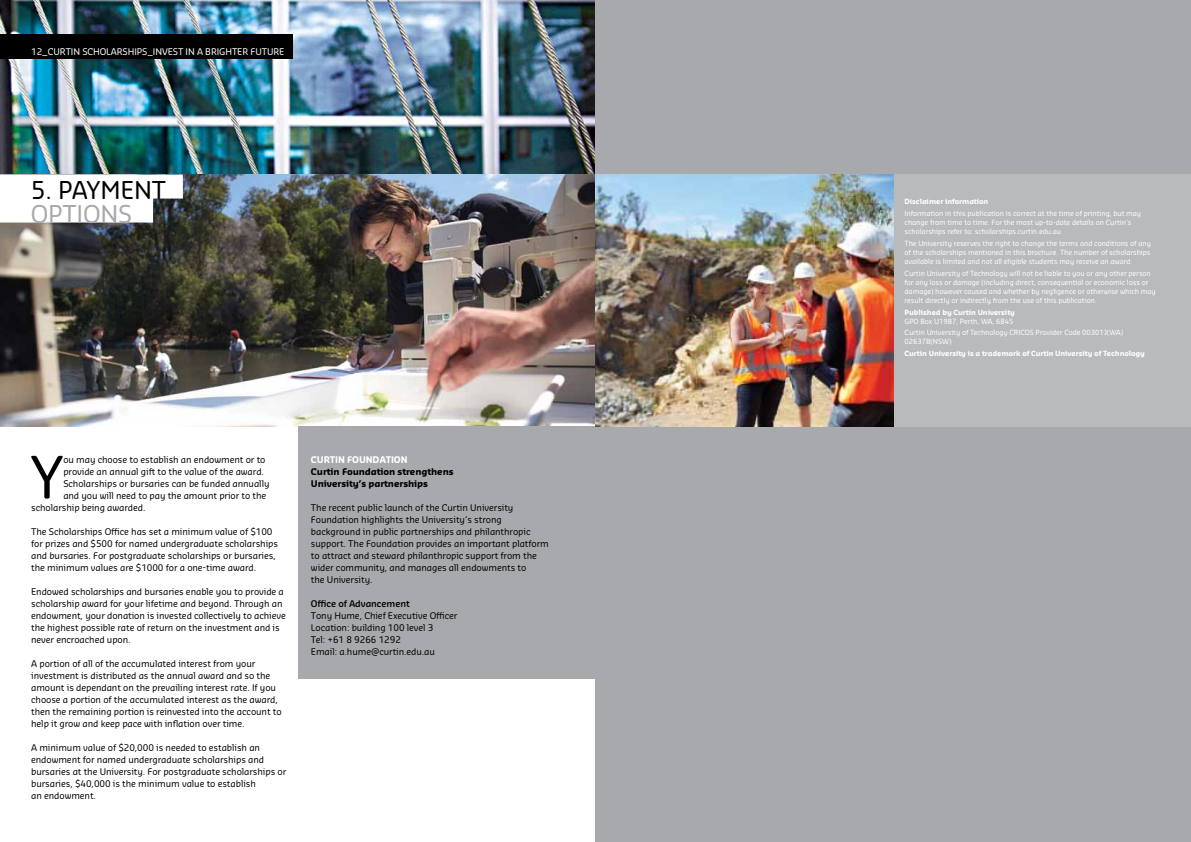
<style>
.page{position:relative;width:1191px;height:842px;background:#fff}
.page>*{position:absolute;margin:0;border:0;box-sizing:border-box;transform-origin:0 0}
.t1{font:57px "Sansa Soft Pro";color:#000}
.t2{font:24px "Sansa Soft Pro";color:#000}
.t3{font:24px "Sansa Soft Pro";color:#a7a9ac}
.t4{font:9px/12px "Sansa Soft Pro";letter-spacing:-.01em;color:#000}
.t5{font:700 9px/12px "Sansa Soft Pro";letter-spacing:-.01em;color:#000}
.t6{font:9px "Sansa Soft Pro";letter-spacing:-.01em;color:#fff}
.t7{font:600 9px "Sansa Soft Pro";letter-spacing:-.01em;color:#000}
.t8{font:700 9px "Sansa Soft Pro";letter-spacing:-.01em;color:#fff}
.t9{font:7px/9px "Sansa Soft Pro";letter-spacing:-.01em;color:#fff}
.t10{font:700 7px "Sansa Soft Pro";letter-spacing:-.01em;color:#fff}
</style>
<div class="page">
<img style="left:0;top:0;width:595px;height:175px">
<img style="left:0;top:175px;width:595px;height:252px">
<svg style="left:0;top:175px;width:183px;height:48px"></svg>
<div style="left:595px;top:0;width:596px;height:842px;background:#a7a9ac"></div>
<div style="left:298px;top:427px;width:297px;height:252px;background:#a7a9ac"></div>
<div style="left:595px;top:175px;width:596px;height:252px;background:#b9babc"></div>
<img style="left:595px;top:175px;width:298px;height:252px">
<div style="left:0;top:34px;width:292px;height:24px;background:#000"></div>
<p class="t6" style="left:31px;top:45px;width:87px">12_Curtin scholars</p>
<p class="t6" style="left:128px;top:45px;width:158px">hips_invest in a brighter future</p>
<h2 class="t2" style="left:31px;top:174px;width:120px">5. Payment</h2>
<h2 class="t3" style="left:31px;top:198px;width:16px">opt</h2>
<h2 class="t3" style="left:77px;top:198px;width:24px">ions</h2>
<h1 class="t1" style="left:30px;top:440px;width:36px">Y</h1>
<p class="t4" style="left:63px;top:453px;width:204px">ou may choose to establish an endowment or to</p>
<p class="t4" style="left:63px;top:465px;width:202px">provide an annual gift to the value of the award.</p>
<p class="t4" style="left:63px;top:477px;width:208px">Scholarships or bursaries can be funded annually</p>
<p class="t4" style="left:63px;top:489px;width:205px">and you will need to pay the amount prior to the</p>
<p class="t4" style="left:31px;top:501px;width:116px">scholarship being awarded.</p>
<p class="t4" style="left:31px;top:525px;width:248px">The Scholarships Office has set a minimum value of $100 for prizes and $500 for named undergraduate scholarships and bursaries. For postgraduate scholarships or bursaries, the minimum values are $1000 for a one-time award.</p>
<p class="t4" style="left:31px;top:585px;width:256px">Endowed scholarships and bursaries enable you to provide a scholarship award for your lifetime and beyond. Through an endowment, your donation is invested collectively to achieve the highest possible rate of return on the investment and is never encroached upon.</p>
<p class="t4" style="left:31px;top:657px;width:252px">A portion of all of the accumulated interest from your investment is distributed as the annual award and so the amount is dependant on the prevailing interest rate. If you choose a portion of the accumulated interest as the award, then the remaining portion is reinvested into the account to help it grow and keep pace with inflation over time.</p>
<p class="t4" style="left:31px;top:741px;width:257px">A minimum value of $20,000 is needed to establish an endowment for named undergraduate scholarships and bursaries at the U niversity. For postgraduate scholarships or bursaries, $40,000 is the minimum value to establish<br>an endowment.</p>
<p class="t8" style="left:311px;top:453px;width:98px">Curtin Foundation</p>
<p class="t5" style="left:311px;top:465px;width:144px">Curtin Foundation strengthens<br>U niversity’s partnerships</p>
<p class="t4" style="left:311px;top:501px;width:239px">The recent public launch of the Curtin U niversity Foundation highlights the U niversity’s strong background in public partnerships and philanthropic support. The Foundation provides an important platform to attract and steward philanthropic support from the wider community, and manages all endowments to<br>the U niversity.</p>
<p class="t7" style="left:311px;top:597px;width:100px">Office of Advancement</p>
<p class="t4" style="left:311px;top:609px;width:148px">Tony H ume, Chief Executive Officer<br>Location: building 100 level 3<br>Tel: +61 8 9266 1292<br>Email: a.hume@curtin.edu.au</p>
<p class="t10" style="left:904px;top:197px;width:85px">Disclaimer information</p>
<p class="t9" style="left:904px;top:209px;width:238px">I nformation in this publication is correct at the time of printing, but may change from time to time. For the most up-to-date details on Curtin’s scholarships refer to: scholarships.curtin.edu.au</p>
<p class="t9" style="left:904px;top:239px;width:248px;text-align:justify">The U niversity reserves the right to change the terms and conditions of any of the scholarships mentioned in this brochure. The number of scholarships available is limited and not all eligible students may receive an award.</p>
<p class="t9" style="left:904px;top:268px;width:253px">Curtin U niversity of Technology will not be liable to you or any other person for any loss or damage (including direct, consequential or economic loss or damage) however caused and whether by negligence or otherwise which may result directly or indirectly from the use of this publication.</p>
<p class="t10" style="left:904px;top:307px;width:112px">Published by Curtin U niversity</p>
<p class="t9" style="left:904px;top:315px;width:220px;line-height:11.8px">GPO Box U 1987, Perth, WA, 6845<br>Curtin U niversity of Technology CRICOS Provider Code 00301J(WA)</p>
<p class="t9" style="left:904px;top:337px;width:48px">02637B(NSW)</p>
<p class="t10" style="left:904px;top:349px;width:242px">Curtin U niversity is a trademark of Curtin U niversity of Technology</p>
</div>
